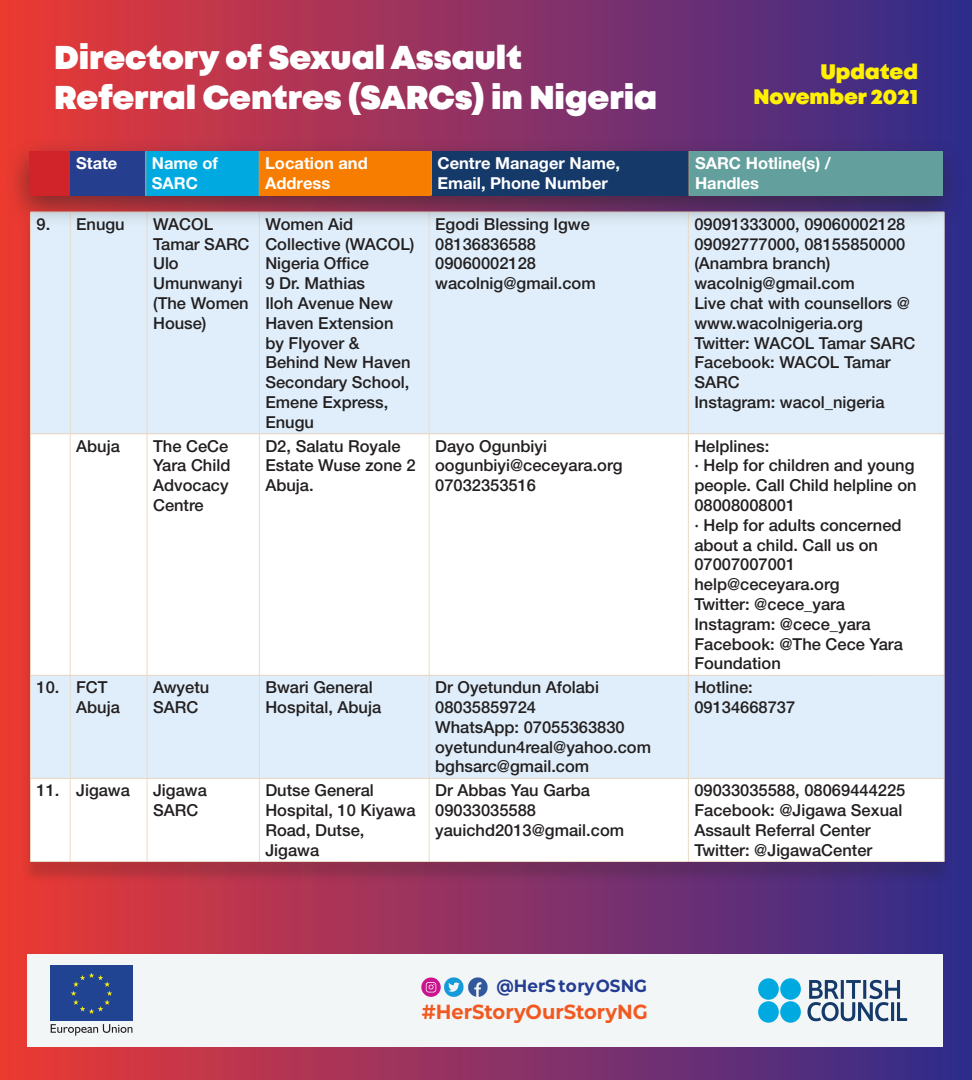
<style>
.page{position:relative;width:972px;height:1080px;background:#fff}
.page>*{position:absolute;margin:0;border:0;box-sizing:border-box;transform-origin:0 0}
.t1{font:900 33px "Mont";color:#fff}
.t2{font:900 21px "Mont";color:#fff101}
.t3{font:700 20.4px "Montserrat";color:#f15921;scale:.95 1}
.t4{font:700 17.55px "Montserrat";color:#243d91;scale:.95 1}
.t5{font:500 16.5px/19.8px "Helvetica Neue LT Pro";color:#231f20}
.t6{font:700 16.5px/19.8px "Helvetica Neue LT Pro";color:#fff}
</style>
<div class="page">
<div style="left:0;top:0;width:972px;height:1079px;background:linear-gradient(to right,#eb3937,#312b8e)"></div>
<div style="left:22px;top:217px;width:930px;height:666px;background:#231f20;opacity:.18"></div>
<div style="left:31px;top:228px;width:913px;height:206px;background:#dfeefa"></div>
<svg style="left:31px;top:435px;width:913px;height:426px"></svg>
<hr style="left:30px;top:212px;width:1px;height:222px;background:#eadac8">
<hr style="left:70px;top:212px;width:1px;height:222px;background:#eadac8">
<hr style="left:147px;top:212px;width:1px;height:222px;background:#eadac8">
<hr style="left:259px;top:212px;width:1px;height:222px;background:#eadac8">
<hr style="left:429px;top:212px;width:1px;height:222px;background:#eadac8">
<hr style="left:688px;top:212px;width:1px;height:222px;background:#eadac8">
<hr style="left:944px;top:212px;width:1px;height:222px;background:#eadac8">
<hr style="left:30px;top:434px;width:40px;height:1px;background:#eadac8">
<hr style="left:30px;top:434px;width:1px;height:241px;background:#eadac8">
<hr style="left:70px;top:434px;width:77px;height:1px;background:#eadac8">
<hr style="left:70px;top:434px;width:1px;height:241px;background:#eadac8">
<hr style="left:147px;top:434px;width:112px;height:1px;background:#eadac8">
<hr style="left:147px;top:434px;width:1px;height:241px;background:#eadac8">
<hr style="left:259px;top:434px;width:170px;height:1px;background:#eadac8">
<hr style="left:259px;top:434px;width:1px;height:241px;background:#eadac8">
<hr style="left:429px;top:434px;width:259px;height:1px;background:#eadac8">
<hr style="left:429px;top:434px;width:1px;height:241px;background:#eadac8">
<hr style="left:688px;top:434px;width:256px;height:1px;background:#eadac8">
<hr style="left:688px;top:434px;width:1px;height:241px;background:#eadac8">
<hr style="left:944px;top:434px;width:1px;height:241px;background:#eadac8">
<hr style="left:30px;top:675px;width:40px;height:1px;background:#eadac8">
<hr style="left:30px;top:676px;width:1px;height:102px;background:#eadac8">
<hr style="left:70px;top:675px;width:77px;height:1px;background:#eadac8">
<hr style="left:70px;top:676px;width:1px;height:102px;background:#eadac8">
<hr style="left:147px;top:675px;width:112px;height:1px;background:#eadac8">
<hr style="left:147px;top:676px;width:1px;height:102px;background:#eadac8">
<hr style="left:259px;top:675px;width:170px;height:1px;background:#eadac8">
<hr style="left:259px;top:676px;width:1px;height:102px;background:#eadac8">
<hr style="left:429px;top:675px;width:259px;height:1px;background:#eadac8">
<hr style="left:429px;top:676px;width:1px;height:102px;background:#eadac8">
<hr style="left:688px;top:675px;width:256px;height:1px;background:#eadac8">
<hr style="left:688px;top:676px;width:1px;height:102px;background:#eadac8">
<hr style="left:944px;top:676px;width:1px;height:102px;background:#eadac8">
<hr style="left:30px;top:778px;width:40px;height:1px;background:#eadac8">
<hr style="left:30px;top:779px;width:1px;height:82px;background:#eadac8">
<hr style="left:70px;top:778px;width:77px;height:1px;background:#eadac8">
<hr style="left:70px;top:779px;width:1px;height:82px;background:#eadac8">
<hr style="left:147px;top:778px;width:112px;height:1px;background:#eadac8">
<hr style="left:147px;top:779px;width:1px;height:82px;background:#eadac8">
<hr style="left:259px;top:778px;width:170px;height:1px;background:#eadac8">
<hr style="left:259px;top:779px;width:1px;height:82px;background:#eadac8">
<hr style="left:429px;top:778px;width:259px;height:1px;background:#eadac8">
<hr style="left:429px;top:779px;width:1px;height:82px;background:#eadac8">
<hr style="left:688px;top:778px;width:256px;height:1px;background:#eadac8">
<hr style="left:688px;top:779px;width:1px;height:82px;background:#eadac8">
<hr style="left:944px;top:779px;width:1px;height:82px;background:#eadac8">
<hr style="left:30px;top:861px;width:40px;height:1px;background:#eadac8">
<hr style="left:70px;top:861px;width:77px;height:1px;background:#eadac8">
<hr style="left:147px;top:861px;width:112px;height:1px;background:#eadac8">
<hr style="left:259px;top:861px;width:170px;height:1px;background:#eadac8">
<hr style="left:429px;top:861px;width:259px;height:1px;background:#eadac8">
<hr style="left:688px;top:861px;width:256px;height:1px;background:#eadac8">
<div style="left:27px;top:954px;width:916px;height:93px;background:#f3f6f7"></div>
<div style="left:50px;top:965px;width:83px;height:56px;background:#204492"></div>
<svg style="left:71px;top:973px;width:41px;height:41px"></svg>
<svg style="left:51px;top:1024px;width:81px;height:12px"></svg>
<div style="left:758px;top:1001px;width:21px;height:22px;background:#00aae1;border-radius:50%"></div>
<div style="left:758px;top:978px;width:21px;height:22px;background:#00aae1;border-radius:50%"></div>
<div style="left:780px;top:978px;width:21px;height:22px;background:#00aae1;border-radius:50%"></div>
<div style="left:780px;top:1001px;width:21px;height:22px;background:#00aae1;border-radius:50%"></div>
<svg style="left:807px;top:980px;width:100px;height:41px"></svg>
<svg style="left:421px;top:977px;width:67px;height:20px"></svg>
<div style="left:5px;top:138px;width:960px;height:90px;background:#231f20;opacity:.52"></div>
<div style="left:29px;top:151px;width:41px;height:44px;background:#d1232a"></div>
<div style="left:70px;top:151px;width:76px;height:44px;background:#253f8e"></div>
<div style="left:146px;top:151px;width:113px;height:44px;background:#00aae1"></div>
<div style="left:259px;top:151px;width:172px;height:44px;background:#f77d00"></div>
<div style="left:431px;top:151px;width:258px;height:44px;background:#153a6a"></div>
<div style="left:689px;top:151px;width:254px;height:44px;background:#63a09d"></div>
<hr style="left:145px;top:151px;width:1px;height:44px;background:#c39a6b">
<hr style="left:259px;top:151px;width:1px;height:44px;background:#c39a6b">
<hr style="left:431px;top:151px;width:1px;height:44px;background:#c39a6b">
<hr style="left:689px;top:151px;width:1px;height:44px;background:#c39a6b">
<p class="t1" style="left:54px;top:36px;width:469px">Directory of Sexual Assault</p>
<p class="t1" style="left:54px;top:76px;width:605px">Referral Centres (SARCs) in Nigeria</p>
<p class="t6" style="left:76px;top:153px;width:43px">State</p>
<p class="t6" style="left:152px;top:153px;width:68px">Name of<br>SARC</p>
<p class="t6" style="left:265px;top:153px;width:104px">Location and<br>Address</p>
<p class="t6" style="left:437px;top:153px;width:184px">Centre Manager Name,</p>
<p class="t6" style="left:437px;top:173px;width:172px">Email, Phone Number</p>
<p class="t5" style="left:37px;top:214px;width:15px">9.</p>
<p class="t5" style="left:76px;top:214px;width:50px">Enugu</p>
<p class="t5" style="left:153px;top:214px;width:98px">WACOL<br>Tamar SARC</p>
<p class="t5" style="left:153px;top:253px;width:97px">Ulo<br>Umunwanyi (The Women<br>House)</p>
<p class="t5" style="left:265px;top:214px;width:151px">Women Aid<br>Collective (WACOL)<br>Nigeria Office</p>
<p class="t5" style="left:265px;top:273px;width:147px">9 Dr. Mathias<br>Iloh Avenue New<br>Haven Extension by Flyover &amp;<br>Behind New Haven<br>Secondary School,<br>Emene Express,<br>Enugu</p>
<p class="t5" style="left:435px;top:214px;width:156px">Egodi Blessing Igwe</p>
<p class="t5" style="left:435px;top:234px;width:102px">08136836588</p>
<p class="t5" style="left:435px;top:253px;width:102px">09060002128</p>
<p class="t5" style="left:435px;top:273px;width:162px">wacolnig@gmail.com</p>
<p class="t5" style="left:76px;top:436px;width:45px">Abuja</p>
<p class="t5" style="left:153px;top:436px;width:79px">The CeCe<br>Yara Child<br>Advocacy<br>Centre</p>
<p class="t5" style="left:265px;top:436px;width:152px">D2, Salatu Royale<br>Estate Wuse zone 2<br>Abuja.</p>
<p class="t5" style="left:435px;top:436px;width:113px">Dayo Ogunbiyi</p>
<p class="t5" style="left:435px;top:455px;width:189px">oogunbiyi@ceceyara.org</p>
<p class="t5" style="left:435px;top:475px;width:102px">07032353516</p>
<p class="t5" style="left:37px;top:677px;width:24px">10.</p>
<p class="t5" style="left:76px;top:677px;width:45px">FCT<br>Abuja</p>
<p class="t5" style="left:153px;top:677px;width:58px">Awyetu<br>SARC</p>
<p class="t5" style="left:265px;top:677px;width:117px">Bwari General<br>Hospital, Abuja</p>
<p class="t5" style="left:435px;top:677px;width:165px">Dr Oyetundun Afolabi</p>
<p class="t5" style="left:435px;top:697px;width:102px">08035859724</p>
<p class="t5" style="left:435px;top:717px;width:191px">WhatsApp: 07055363830</p>
<p class="t5" style="left:435px;top:737px;width:217px">oyetundun4real@yahoo.com</p>
<p class="t5" style="left:435px;top:756px;width:156px">bghsarc@gmail.com</p>
<p class="t5" style="left:37px;top:780px;width:24px">11.</p>
<p class="t5" style="left:76px;top:780px;width:55px">Jigawa</p>
<p class="t5" style="left:153px;top:780px;width:55px">Jigawa<br>SARC</p>
<p class="t5" style="left:265px;top:780px;width:152px">Dutse General<br>Hospital, 10 Kiyawa<br>Road, Dutse,</p>
<p class="t5" style="left:265px;top:840px;width:55px">Jigawa</p>
<p class="t5" style="left:435px;top:780px;width:156px">Dr Abbas Yau Garba</p>
<p class="t5" style="left:435px;top:800px;width:102px">09033035588</p>
<p class="t5" style="left:435px;top:820px;width:190px">yauichd2013@gmail.com</p>
<p class="t2" style="left:821px;top:58px;width:99px">Updated</p>
<p class="t2" style="left:754px;top:83px;width:166px">November 2021</p>
<p class="t6" style="left:695px;top:153px;width:137px">SARC Hotline(s) /</p>
<p class="t6" style="left:695px;top:173px;width:66px">Handles</p>
<p class="t5" style="left:694px;top:214px;width:213px">09091333000, 09060002128</p>
<p class="t5" style="left:694px;top:234px;width:213px">09092777000, 08155850000 (Anambra branch)</p>
<p class="t5" style="left:694px;top:273px;width:162px">wacolnig@gmail.com</p>
<p class="t5" style="left:694px;top:293px;width:217px">Live chat with counsellors @ www.wacolnigeria.org</p>
<p class="t5" style="left:694px;top:333px;width:223px">Twitter: WACOL Tamar SARC</p>
<p class="t5" style="left:694px;top:352px;width:198px">Facebook: WACOL Tamar<br>SARC</p>
<p class="t5" style="left:694px;top:392px;width:192px">Instagram: wacol_nigeria</p>
<p class="t5" style="left:694px;top:436px;width:76px">Helplines:</p>
<p class="t5" style="left:694px;top:455px;width:224px">· Help for children and young people. Call Child helpline on<br>08008008001</p>
<p class="t5" style="left:694px;top:515px;width:209px">· Help for adults concerned about a child. Call us on<br>07007007001</p>
<p class="t5" style="left:694px;top:574px;width:147px">help@ceceyara.org</p>
<p class="t5" style="left:694px;top:594px;width:152px">Twitter: @cece_yara</p>
<p class="t5" style="left:694px;top:614px;width:178px">Instagram: @cece_yara</p>
<p class="t5" style="left:694px;top:634px;width:210px">Facebook: @The Cece Yara<br>Foundation</p>
<p class="t5" style="left:694px;top:677px;width:60px">Hotline:</p>
<p class="t5" style="left:694px;top:697px;width:102px">09134668737</p>
<p class="t5" style="left:694px;top:780px;width:213px">09033035588, 08069444225</p>
<p class="t5" style="left:694px;top:800px;width:209px">Facebook: @Jigawa Sexual<br>Assault Referral Center</p>
<p class="t5" style="left:694px;top:840px;width:179px">Twitter: @JigawaCenter</p>
<p class="t4" style="left:497px;top:973px;width:160px">@HerStoryOSNG</p>
<p class="t3" style="left:422px;top:997px;width:240px">#HerStoryOurStoryNG</p>
</div>
